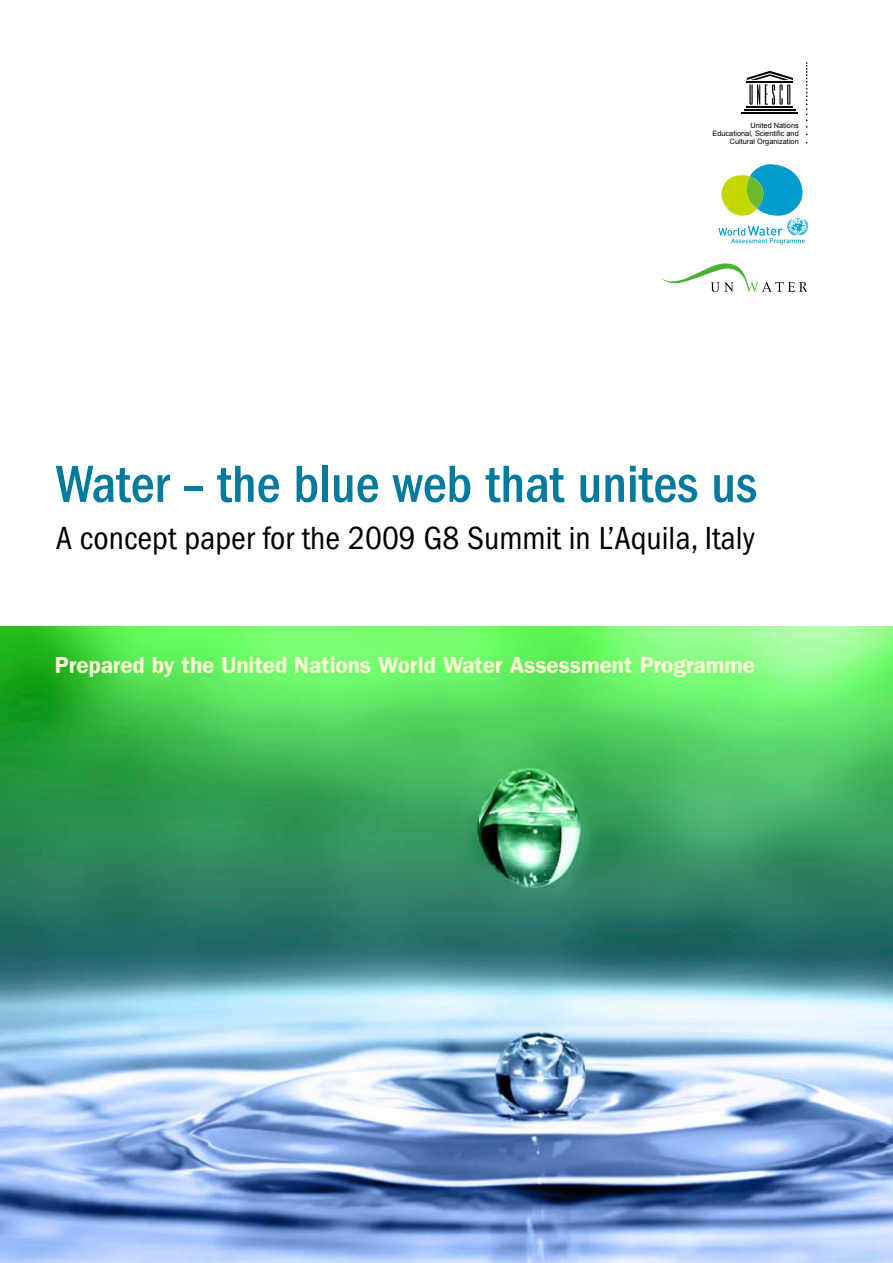
<style>
.page{position:relative;width:893px;height:1263px;background:#fff}
.page>*{position:absolute;margin:0;border:0;box-sizing:border-box;transform-origin:0 0}
.t1{font:500 condensed 54px "ITC Franklin Gothic Std";letter-spacing:-.005em;color:#007a9e}
.t2{font:condensed 33.15px "ITC Franklin Gothic Std";color:#000}
.t3{font:600 23.4px "ITC Franklin Gothic Std";letter-spacing:-.005em;color:#fdf9d3}
.t4{font:7.35px/7.9px "Arial";color:#000;text-align:right}
</style>
<div class="page">
<svg style="left:721px;top:164px;width:82px;height:52px"></svg>
<img style="left:787px;top:218px;width:22px;height:16px">
<svg style="left:718px;top:226px;width:87px;height:18px"></svg>
<svg style="left:806px;top:62px;width:1px;height:66px"></svg>
<hr style="left:747px;top:106px;width:46px;height:2px;background:#000">
<hr style="left:744px;top:109px;width:52px;height:2px;background:#000">
<hr style="left:742px;top:112px;width:56px;height:2px;background:#000">
<svg style="left:747px;top:71px;width:46px;height:34px"></svg>
<svg style="left:661px;top:263px;width:145px;height:29px"></svg>
<img style="left:0;top:627px;width:893px;height:636px">
<p class="t4" style="left:713px;top:122px;width:88px">United Nations<br>Educational, Scientific and<br>Cultural Organization</p>
<h1 class="t1" style="left:56px;top:453px;width:703px">Water – the blue web that unites us</h1>
<h2 class="t2" style="left:56px;top:520px;width:701px">A concept paper for the 2009 G8 Summit in L’Aquila, Italy</h2>
<h3 class="t3" style="left:55px;top:651px;width:702px">Prepared by the United Nations World Water Assessment Programme</h3>
</div>
